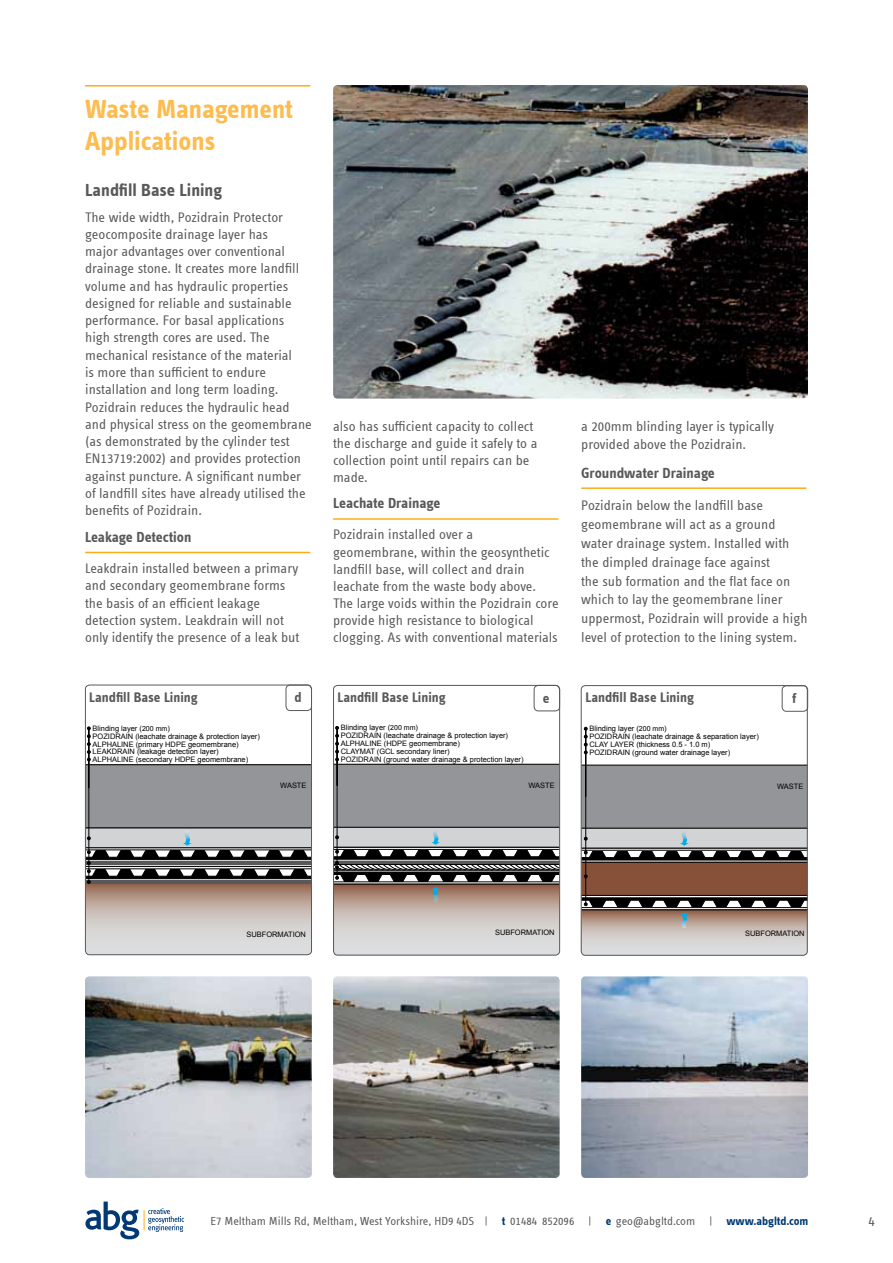
<style>
.page{position:relative;width:893px;height:1263px;background:#fff}
.page>*{position:absolute;margin:0;border:0;box-sizing:border-box;transform-origin:0 0}
.t1{font:700 27px/32.4px "Info Text Offc";color:#fdbc4d}
.t2{font:700 18px "Info Text Offc";color:#58595b}
.t3{font:700 15px "Info Text Offc";letter-spacing:-.005em;color:#58595b}
.t4{font:14.25px/17.2px "Info Text Offc";color:#58595b}
.t5{font:700 14.25px "Info Text Offc";color:#58595b}
.t6{font:12px "Info Text Offc";color:#58595b}
.t7{font:7.5px/7.9px "Arial";color:#000}
.s1{font-size:7.05px}
.s2{font-weight:700;color:#003974}
</style>
<div class="page">
<hr style="left:585px;top:730px;width:1px;height:174px;background:#000">
<svg style="left:584px;top:727px;width:3px;height:27px"></svg>
<svg style="left:583px;top:765px;width:223px;height:189px;background:#968a86"></svg>
<svg style="left:85px;top:727px;width:226px;height:228px"></svg>
<hr style="left:85px;top:85px;width:225px;height:2px;background:#fbad18">
<hr style="left:85px;top:552px;width:225px;height:1px;background:#fbad18">
<hr style="left:581px;top:487px;width:225px;height:2px;background:#fbad18">
<hr style="left:333px;top:518px;width:225px;height:2px;background:#fbad18">
<img style="left:333px;top:85px;width:475px;height:314px">
<div style="left:286px;top:685px;width:26px;height:26px;border:1px solid #58595b;border-radius:4px"></div>
<div style="left:85px;top:685px;width:227px;height:270px;border:1px solid #58595b;border-radius:4px"></div>
<svg style="left:333px;top:726px;width:226px;height:230px"></svg>
<div style="left:534px;top:685px;width:26px;height:26px;border:1px solid #58595b;border-radius:4px"></div>
<div style="left:333px;top:685px;width:227px;height:270px;border:1px solid #58595b;border-radius:4px"></div>
<div style="left:782px;top:685px;width:26px;height:27px;border:1px solid #58595b;border-radius:4px"></div>
<img style="left:85px;top:976px;width:227px;height:202px">
<img style="left:333px;top:976px;width:227px;height:202px">
<img style="left:581px;top:976px;width:227px;height:202px">
<svg style="left:85px;top:1201px;width:99px;height:38px"></svg>
<div style="left:581px;top:685px;width:227px;height:271px;border:1px solid #58595b;border-radius:4px"></div>
<h1 class="t1" style="left:85px;top:93px;width:209px">Waste Management<br>Applications</h1>
<p class="t2" style="left:85px;top:179px;width:139px">Landfill Base Lining</p>
<p class="t4" style="left:85px;top:208px;width:228px">The wide width, Pozidrain Protector geocomposite drainage layer has<br>major advantages over conventional drainage stone. It creates more landfill volume and has hydraulic properties designed for reliable and sustainable performance. For basal applications high strength cores are used. The mechanical resistance of the material<br>is more than sufficient to endure installation and long term loading.<br>Pozidrain reduces the hydraulic head and physical stress on the geomembrane (as demonstrated by the cylinder test EN13719:2002) and provides protection against puncture. A significant number of landfill sites have already utilised the benefits of Pozidrain.</p>
<p class="t3" style="left:85px;top:528px;width:108px">Leakage Detection</p>
<p class="t4" style="left:85px;top:560px;width:216px">Leakdrain installed between a primary and secondary geomembrane forms the basis of an efficient leakage detection system. Leakdrain will not only identify the presence of a leak but</p>
<p class="t4" style="left:333px;top:417px;width:206px">also has sufficient capacity to collect the discharge and guide it safely to a collection point until repairs can be made.</p>
<p class="t3" style="left:333px;top:495px;width:109px">Leachate Drainage</p>
<p class="t4" style="left:333px;top:526px;width:227px">Pozidrain installed over a geomembrane, within the geosynthetic landfill base, will collect and drain leachate from the waste body above.<br>The large voids within the Pozidrain core provide high resistance to biological clogging. As with conventional materials</p>
<p class="t4" style="left:581px;top:416px;width:194px;line-height:18.9px">a 200mm blinding layer is typically provided above the Pozidrain.</p>
<p class="t3" style="left:581px;top:464px;width:135px">Groundwater Drainage</p>
<p class="t4" style="left:581px;top:496px;width:228px;line-height:18.9px">Pozidrain below the landfill base geomembrane will act as a ground water drainage system. Installed with the dimpled drainage face against<br>the sub formation and the flat face on which to lay the geomembrane liner uppermost, Pozidrain will provide a high level of protection to the lining system.</p>
<p class="t5" style="left:89px;top:689px;width:110px">Landfill Base Lining</p>
<p class="t5" style="left:295px;top:689px;width:9px">d</p>
<p class="t5" style="left:337px;top:689px;width:110px">Landfill Base Lining</p>
<p class="t5" style="left:543px;top:690px;width:8px">e</p>
<p class="t5" style="left:585px;top:689px;width:110px">Landfill Base Lining</p>
<p class="t5" style="left:792px;top:690px;width:6px">f</p>
<p class="t7" style="left:93px;top:724px;width:79px">Blinding layer (<span class="s1">200 mm</span>)</p>
<p class="t7" style="left:93px;top:732px;width:169px">POZIDRAIN (leachate drainage &amp; protection layer)<br>ALPHALINE (primary HDPE geomembrane)</p>
<p class="t7" style="left:93px;top:755px;width:157px">ALPHALINE (secondary HDPE geomembrane)</p>
<p class="t7" style="left:93px;top:748px;width:128px">LEAKDRAIN (leakage detection layer)</p>
<p class="t7" style="left:341px;top:724px;width:79px">Blinding layer (<span class="s1">200 mm</span>)</p>
<p class="t7" style="left:341px;top:732px;width:169px">POZIDRAIN (leachate drainage &amp; protection layer)</p>
<p class="t7" style="left:341px;top:755px;width:184px">POZIDRAIN (ground water drainage &amp; protection layer)</p>
<p class="t7" style="left:341px;top:739px;width:121px">ALPHALINE (HDPE geomembrane)<br>CLAYMAT (GCL secondary liner)</p>
<p class="t7" style="left:589px;top:725px;width:79px">Blinding layer (<span class="s1">200 mm</span>)</p>
<p class="t7" style="left:589px;top:732px;width:171px">POZIDRAIN (leachate drainage &amp; separation layer)<br>CLAY LAYER (thickness 0.5 - 1.0 m)<br>POZIDRAIN (ground water drainage layer)</p>
<p class="t7" style="left:280px;top:782px;width:28px">WASTE</p>
<p class="t7" style="left:528px;top:781px;width:28px">WASTE</p>
<p class="t7" style="left:777px;top:782px;width:28px">WASTE</p>
<p class="t7" style="left:246px;top:930px;width:61px">SUBFORMATION</p>
<p class="t7" style="left:495px;top:928px;width:61px">SUBFORMATION</p>
<p class="t7" style="left:745px;top:929px;width:61px">SUBFORMATION</p>
<p class="t6" style="left:210px;top:1215px;width:599px">E7 Meltham Mills Rd, Meltham, West Yorkshire, HD9 4DS | <span class="s2">t</span> 01484 852096 | <span class="s2">e</span> geo@abgltd.com | <span class="s2">www.abgltd.com</span></p>
<p class="t4" style="left:868px;top:1213px;width:8px">4</p>
</div>
